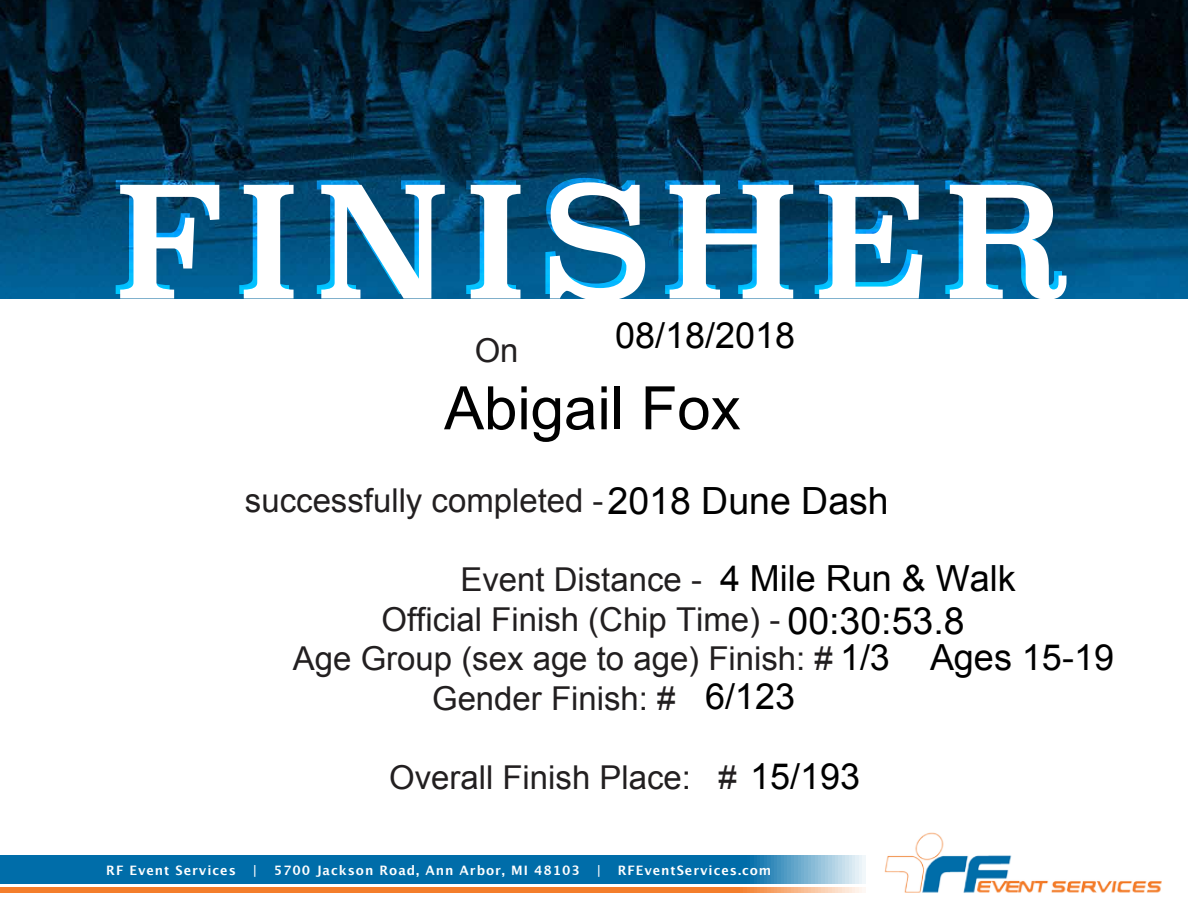
<style>
.page{position:relative;width:1188px;height:918px;background:#fff}
.page>*{position:absolute;margin:0;border:0;box-sizing:border-box;transform-origin:0 0}
.t1{font:153px "Superclarendon";letter-spacing:.1em;color:#fff}
.t2{font:60px "Arial";color:#000}
.t3{font:37.5px "Arial";color:#000}
.t4{font:36px "Arial";color:#000}
.t5{font:32.85px "Arial";color:#221f20}
.t6{font:700 13.05px "Lucida Grande";letter-spacing:.075em;color:#fff}
.s1{font-size:36px;color:#000}
</style>
<div class="page">
<img style="left:0;top:0;width:1188px;height:298px">
<img style="left:884px;top:832px;width:278px;height:61px">
<svg style="left:0;top:856px;width:865px;height:27px;background:#1076ae"></svg>
<svg style="left:0;top:887px;width:865px;height:5px;background:#f48739"></svg>
<h1 class="t1" style="left:110px;top:135px;width:957px">FINISHER</h1>
<p class="t5" style="left:475px;top:328px;width:45px">On</p>
<p class="t4" style="left:615px;top:315px;width:182px">08/18/2018</p>
<h2 class="t2" style="left:444px;top:375px;width:298px">Abigail Fox</h2>
<p class="t3" style="left:608px;top:480px;width:283px">2018 Dune Dash</p>
<p class="t5" style="left:245px;top:479px;width:360px">successfully completed -</p>
<p class="t4" style="left:720px;top:558px;width:297px">4 Mile Run &amp; Walk</p>
<p class="t5" style="left:460px;top:558px;width:243px">Event Distance -</p>
<p class="t5" style="left:382px;top:598px;width:400px">Official Finish (Chip Time) -</p>
<p class="t5" style="left:293px;top:637px;width:599px">Age Group (sex age to age) Finish: # <span class="s1">1/3</span></p>
<p class="t5" style="left:432px;top:677px;width:245px">Gender Finish: #</p>
<p class="t3" style="left:788px;top:600px;width:179px">00:30:53.8</p>
<p class="t4" style="left:930px;top:638px;width:186px">Ages 15-19</p>
<p class="t4" style="left:705px;top:677px;width:92px">6/123</p>
<p class="t5" style="left:389px;top:756px;width:472px">Overall Finish Place: # <span class="s1">15/193</span></p>
<p class="t6" style="left:106px;top:860px;width:131px">RF Event Services</p>
<p class="t6" style="left:252px;top:860px;width:6px">|</p>
<p class="t6" style="left:274px;top:860px;width:308px">5700 Jackson Road, Ann Arbor, MI 48103</p>
<p class="t6" style="left:596px;top:860px;width:6px">|</p>
<p class="t6" style="left:618px;top:860px;width:155px">RFEventServices.com</p>
</div>
